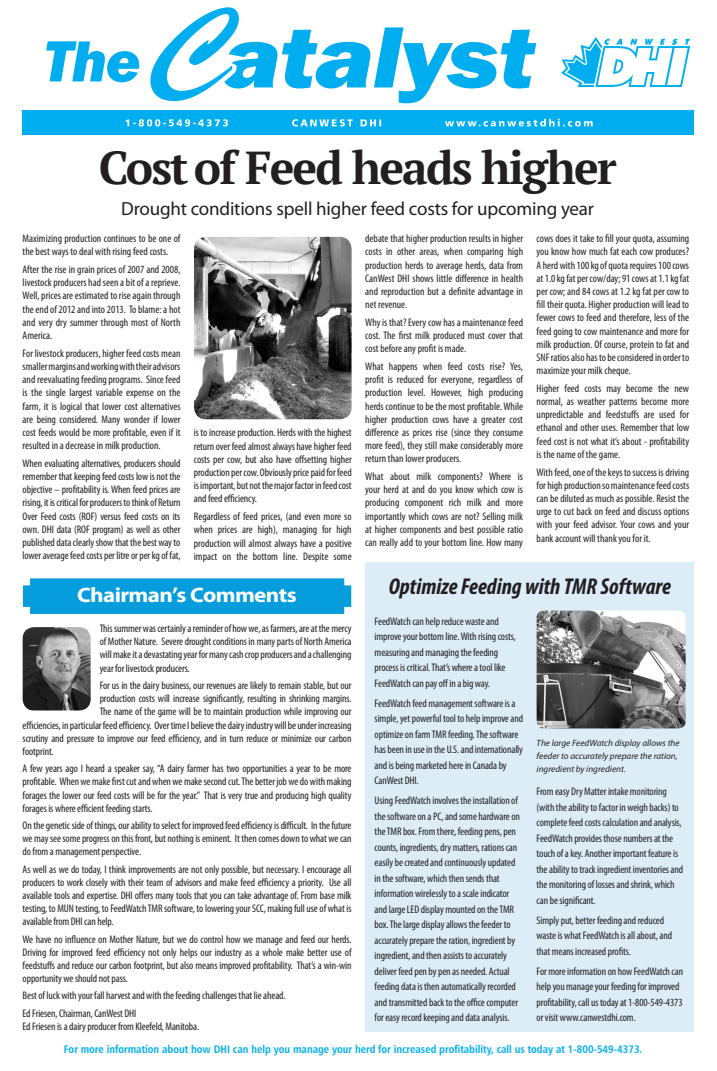
<style>
.page{position:relative;width:717px;height:1071px;background:#fff}
.page>*{position:absolute;margin:0;border:0;box-sizing:border-box;transform-origin:0 0}
.t1{font:116.8px "Brush Script";color:#00aeef;scale:1.21 1}
.t2{font:italic 800 90px "Franklin Gothic";letter-spacing:-.01em;color:#00aeef;scale:1.1 1}
.t3{font:italic 800 60px "Franklin Gothic";color:#00aeef}
.t4{font:700 46px "PT Serif";letter-spacing:-.04em;color:#231f20}
.t5{font:italic 700 condensed 23px "Myriad Pro";color:#231f20}
.t6{font:700 21px "Myriad Pro";letter-spacing:-.025em;color:#fff;scale:1.1 1}
.t7{font:19px "Myriad Pro";letter-spacing:-.01em;color:#231f20}
.t8{font:condensed 11px/13.2px "Myriad Pro";letter-spacing:-.01em;color:#231f20;text-align:justify}
.t9{font:11px "Humanist 777 BT Bold Condensed B";color:#00aeef}
.t10{font:italic 9.1px/12.8px "Myriad Pro";color:#231f20}
</style>
<div class="page">
<div style="left:23px;top:578px;width:328px;height:36px;background:#069ddc"></div>
<div style="left:365px;top:562px;width:329px;height:470px;background:#ddedf8"></div>
<div style="left:22px;top:111px;width:672px;height:24px;background:#00aeef"></div>
<svg style="left:125px;top:119px;width:468px;height:7px"></svg>
<svg style="left:140px;top:110px;width:109px;height:1px"></svg>
<img style="left:561px;top:38px;width:128px;height:48px">
<img style="left:194px;top:237px;width:158px;height:182px">
<img style="left:23px;top:627px;width:68px;height:83px">
<img style="left:536px;top:610px;width:150px;height:118px">
<p class="t3" style="left:43px;top:22px;width:99px">The</p>
<p class="t1" style="left:145px;top:-24px;width:72px">C</p>
<p class="t2" style="left:222px;top:-2px;width:285px">atalyst</p>
<p class="t4" style="left:99px;top:136px;width:519px">Cost of Feed heads higher</p>
<p class="t7" style="left:121px;top:197px;width:474px">Drought conditions spell higher feed costs for upcoming year</p>
<p class="t8" style="left:23px;top:232px;width:159px">Maximizing production continues to be one of the best ways to deal with rising feed costs.</p>
<p class="t8" style="left:23px;top:263px;width:159px">After the rise in grain prices of 2007 and 2008, livestock producers had seen a bit of a reprieve.<br>Well, prices are estimated to rise again through the end of 2012 and into 2013. To blame: a hot and very dry summer through most of North America.</p>
<p class="t8" style="left:23px;top:346px;width:159px">For livestock producers, higher feed costs mean smaller margins and working with their advisors and reevaluating feeding programs. Since feed is the single largest variable expense on the farm, it is logical that lower cost alternatives are being considered. Many wonder if lower cost feeds would be more profitable, even if it resulted in a decrease in milk production.</p>
<p class="t8" style="left:23px;top:456px;width:159px">When evaluating alternatives, producers should remember that keeping feed costs low is not the objective – profitability is. When feed prices are rising, it is critical for producers to think of Return Over Feed costs (ROF) versus feed costs on its own. DHI data (ROF program) as well as other published data clearly show that the best way to lower average feed costs per litre or per kg of fat,</p>
<p class="t8" style="left:194px;top:426px;width:159px">is to increase production. Herds with the highest return over feed almost always have higher feed costs per cow, but also have offsetting higher production per cow. Obviously price paid for feed is important, but not the major factor in feed cost and feed efficiency.</p>
<p class="t8" style="left:194px;top:510px;width:159px">Regardless of feed prices, (and even more so when prices are high), managing for high production will almost always have a positive impact on the bottom line. Despite some</p>
<p class="t8" style="left:365px;top:232px;width:159px">debate that higher production results in higher costs in other areas, when comparing high production herds to average herds, data from CanWest DHI shows little difference in health and reproduction but a definite advantage in net revenue.</p>
<p class="t8" style="left:365px;top:315px;width:159px">Why is that? Every cow has a maintenance feed cost. The first milk produced must cover that cost before any profit is made.</p>
<p class="t8" style="left:365px;top:359px;width:159px">What happens when feed costs rise? Yes, profit is reduced for everyone, regardless of production level. However, high producing herds continue to be the most profitable. While higher production cows have a greater cost difference as prices rise (since they consume more feed), they still make considerably more return than lower producers.</p>
<p class="t8" style="left:365px;top:470px;width:159px">What about milk components? Where is your herd at and do you know which cow is producing component rich milk and more importantly which cows are not? Selling milk at higher components and best possible ratio can really add to your bottom line. How many</p>
<p class="t8" style="left:536px;top:232px;width:154px">cows does it take to fill your quota, assuming you know how much fat each cow produces?<br>A herd with 100 kg of quota requires 100 cows at 1.0 kg fat per cow/day; 91 cows at 1.1 kg fat per cow; and 84 cows at 1.2 kg fat per cow to fill their quota. Higher production will lead to fewer cows to feed and therefore, less of the feed going to cow maintenance and more for milk production. Of course, protein to fat and SNF ratios also has to be considered in order to maximize your milk cheque.</p>
<p class="t8" style="left:536px;top:381px;width:154px">Higher feed costs may become the new normal, as weather patterns become more unpredictable and feedstuffs are used for ethanol and other uses. Remember that low feed cost is not what it’s about - profitability is the name of the game.</p>
<p class="t8" style="left:536px;top:465px;width:154px">With feed, one of the keys to success is driving for high production so maintenance feed costs can be diluted as much as possible. Resist the urge to cut back on feed and discuss options with your feed advisor. Your cows and your bank account will thank you for it.</p>
<p class="t6" style="left:77px;top:581px;width:201px">Chairman’s Comments</p>
<p class="t5" style="left:389px;top:572px;width:284px">Optimize Feeding with TMR Software</p>
<p class="t8" style="left:375px;top:613px;width:143px;line-height:15.5px;text-align:left">FeedWatch can help reduce waste and improve your bottom line. With rising costs, measuring and managing the feeding process is critical. That’s where a tool like FeedWatch can pay off in a big way.</p>
<p class="t8" style="left:375px;top:695px;width:150px;line-height:15.5px;text-align:left">FeedWatch feed management software is a simple, yet powerful tool to help improve and optimize on farm TMR feeding. The software has been in use in the U.S. and internationally and is being marketed here in Canada by CanWest DHI.</p>
<p class="t8" style="left:375px;top:793px;width:147px;line-height:15.5px;text-align:left">Using FeedWatch involves the installation of the software on a PC, and some hardware on the TMR box. From there, feeding pens, pen counts, ingredients, dry matters, rations can easily be created and continuously updated in the software, which then sends that information wirelessly to a scale indicator and large LED display mounted on the TMR box. The large display allows the feeder to accurately prepare the ration, ingredient by ingredient, and then assists to accurately deliver feed pen by pen as needed. Actual feeding data is then automatically recorded and transmitted back to the office computer for easy record keeping and data analysis.</p>
<p class="t8" style="left:536px;top:783px;width:148px;line-height:15.5px;text-align:left">From easy Dry Matter intake monitoring (with the ability to factor in weigh backs) to complete feed costs calculation and analysis, FeedWatch provides those numbers at the touch of a key. Another important feature is the ability to track ingredient inventories and the monitoring of losses and shrink, which can be significant.</p>
<p class="t8" style="left:100px;top:622px;width:253px">This summer was certainly a reminder of how we, as farmers, are at the mercy of Mother Nature. Severe drought conditions in many parts of North America will make it a devastating year for many cash crop producers and a challenging year for livestock producers.</p>
<p class="t8" style="left:100px;top:678px;width:253px">For us in the dairy business, our revenues are likely to remain stable, but our</p>
<p class="t8" style="left:100px;top:692px;width:253px">production costs will increase significantly, resulting in shrinking margins.</p>
<p class="t8" style="left:100px;top:705px;width:253px">The name of the game will be to maintain production while improving our</p>
<p class="t8" style="left:23px;top:718px;width:330px">efficiencies, in particular feed efficiency. Over time I believe the dairy industry will be under increasing</p>
<p class="t8" style="left:23px;top:731px;width:330px">scrutiny and pressure to improve our feed efficiency, and in turn reduce or minimize our carbon</p>
<p class="t8" style="left:23px;top:744px;width:33px">footprint.</p>
<p class="t8" style="left:23px;top:762px;width:330px">A few years ago I heard a speaker say, “A dairy farmer has two opportunities a year to be more profitable. When we make first cut and when we make second cut. The better job we do with making forages the lower our feed costs will be for the year.” That is very true and producing high quality forages is where efficient feeding starts.</p>
<p class="t8" style="left:23px;top:818px;width:330px">On the genetic side of things, our ability to select for improved feed efficiency is difficult. In the future we may see some progress on this front, but nothing is eminent. It then comes down to what we can do from a management perspective.</p>
<p class="t8" style="left:23px;top:862px;width:330px">As well as we do today, I think improvements are not only possible, but necessary. I encourage all producers to work closely with their team of advisors and make feed efficiency a priority. Use all available tools and expertise. DHI offers many tools that you can take advantage of. From base milk testing, to MUN testing, to FeedWatch TMR software, to lowering your SCC, making full use of what is available from DHI can help.</p>
<p class="t8" style="left:23px;top:932px;width:330px">We have no influence on Mother Nature, but we do control how we manage and feed our herds.<br>Driving for improved feed efficiency not only helps our industry as a whole make better use of feedstuffs and reduce our carbon footprint, but also means improved profitability. That’s a win-win opportunity we should not pass.</p>
<p class="t8" style="left:23px;top:989px;width:264px">Best of luck with your fall harvest and with the feeding challenges that lie ahead.</p>
<p class="t8" style="left:23px;top:1006px;width:178px">Ed Friesen, Chairman, CanWest DHI<br>Ed Friesen is a dairy producer from Kleefeld, Manitoba.</p>
<p class="t10" style="left:536px;top:736px;width:144px">The large FeedWatch display allows the feeder to accurately prepare the ration, ingredient by ingredient.</p>
<p class="t8" style="left:536px;top:912px;width:137px;line-height:15.5px;text-align:left">Simply put, better feeding and reduced waste is what FeedWatch is all about, and that means increased profits.</p>
<p class="t8" style="left:536px;top:963px;width:148px;line-height:15.5px;text-align:left">For more information on how FeedWatch can help you manage your feeding for improved profitability, call us today at 1-800-549-4373 or visit www.canwestdhi.com.</p>
<p class="t9" style="left:64px;top:1042px;width:580px">For more information about how DHI can help you manage your herd for increased profitability, call us today at 1-800-549-4373.</p>
</div>
